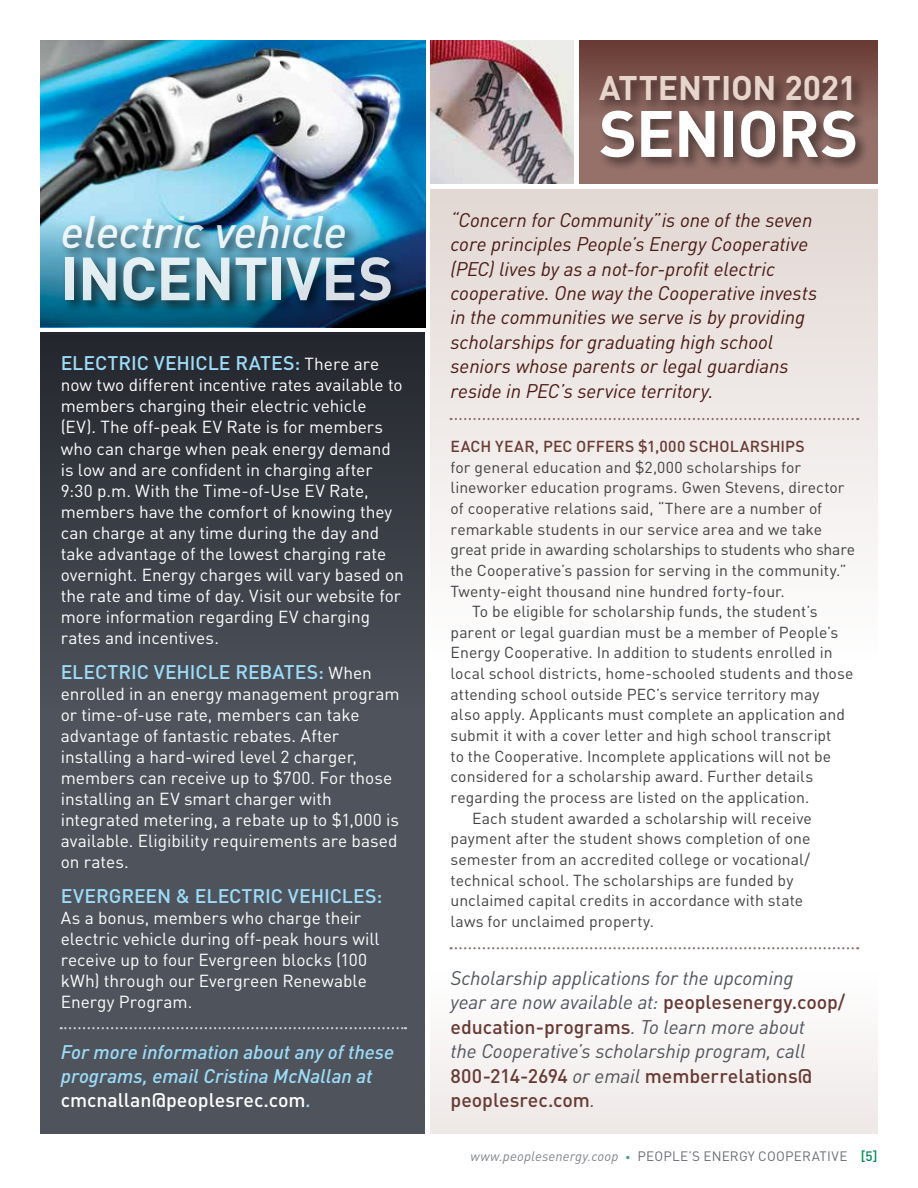
<style>
.page{position:relative;width:918px;height:1188px;background:#fff}
.page>*{position:absolute;margin:0;border:0;box-sizing:border-box;transform-origin:0 0}
.t1{font:700 64.5px "DIN";letter-spacing:-.015em;color:#fff}
.t2{font:700 60px "DIN";letter-spacing:-.01em;color:#fff}
.t3{font:italic 500 45px "DIN";letter-spacing:-.01em;color:#fff}
.t4{font:700 33.75px "DIN";letter-spacing:-.005em;color:#e7d4ca}
.t5{font:italic 19.5px/24.5px "DIN";letter-spacing:-.005em;color:#4a1913}
.t6{font:italic 19.5px/24.5px "DIN";letter-spacing:-.005em;color:#4f545c}
.t7{font:italic 500 19.5px/24px "DIN";color:#9ddcf9}
.t8{font:500 19.5px "DIN";letter-spacing:-.005em;color:#9ddcf9}
.t9{font:17.25px/21px "DIN";color:#fff}
.t10{font:15.75px "DIN";letter-spacing:.005em;color:#414042}
.t11{font:500 15.75px "DIN";letter-spacing:.01em;color:#673a33}
.t12{font:13.5px "DIN";letter-spacing:.015em;color:#696d75}
.s1{font-weight:400;font-size:17.25px;color:#fff}
.s2{font-style:normal;color:#fff}
.s3{font-weight:500;font-style:normal;color:#673a33}
.s4{font-style:italic;color:#7f838a}
.s5{font-size:10.5px;color:#47a581}
.s6{font-weight:500;color:#008752}
</style>
<div class="page">
<div style="left:579px;top:40px;width:299px;height:144px;background:#95716a"></div>
<div style="left:579px;top:40px;width:299px;height:82px;background:linear-gradient(to bottom,#663932,#936f68)"></div>
<div style="left:430px;top:189px;width:448px;height:473px;background:linear-gradient(to bottom,#e1d7d3,#fefefe)"></div>
<div style="left:430px;top:972px;width:448px;height:162px;background:#f6f3f2"></div>
<img style="left:430px;top:40px;width:144px;height:144px">
<div style="left:596px;top:72px;width:273px;height:100px;background:#000;opacity:.5"></div>
<svg style="left:451px;top:418px;width:407px;height:2px"></svg>
<img style="left:40px;top:40px;width:385px;height:179px">
<svg style="left:40px;top:219px;width:385px;height:108px;background:#154d6b"></svg>
<div style="left:40px;top:332px;width:385px;height:802px;background:#4f545c"></div>
<div style="left:40px;top:332px;width:385px;height:378px;background:linear-gradient(to bottom,#23262c,#4e535b)"></div>
<div style="left:60px;top:212px;width:344px;height:104px;background:#000;opacity:.75"></div>
<svg style="left:61px;top:1027px;width:345px;height:2px"></svg>
<svg style="left:451px;top:947px;width:407px;height:2px"></svg>
<h3 class="t3" style="left:61px;top:203px;width:288px">electric vehicle</h3>
<h2 class="t2" style="left:61px;top:239px;width:334px">INCENTIVES</h2>
<p class="t8" style="left:61px;top:351px;width:320px">ELECTRIC VEHICLE RATES: <span class="s1">There are</span></p>
<p class="t9" style="left:61px;top:374px;width:345px">now two different incentive rates available to members charging their electric vehicle (EV). The off-peak EV Rate is for members who can charge when peak energy demand is low and are confident in charging after 9:30 p.m. With the Time-of-Use EV Rate, members have the comfort of knowing they can charge at any time during the day and take advantage of the lowest charging rate overnight. Energy charges will vary based on the rate and time of day. Visit our website for more information regarding EV charging rates and incentives.</p>
<p class="t8" style="left:61px;top:659px;width:313px">ELECTRIC VEHICLE REBATES: <span class="s1">When</span></p>
<p class="t9" style="left:61px;top:683px;width:340px">enrolled in an energy management program or time-of-use rate, members can take advantage of fantastic rebates. After installing a hard-wired level 2 charger, members can receive up to $700. For those installing an EV smart charger with integrated metering, a rebate up to $1,000 is available. Eligibility requirements are based on rates.</p>
<p class="t8" style="left:61px;top:883px;width:323px">EVERGREEN &amp; ELECTRIC VEHICLES:</p>
<p class="t9" style="left:61px;top:907px;width:320px">As a bonus, members who charge their electric vehicle during off-peak hours will receive up to four Evergreen blocks (100 kWh) through our Evergreen Renewable Energy Program.</p>
<p class="t7" style="left:61px;top:1039px;width:335px">For more information about any of these programs, email Cristina McNallan at <span class="s2">cmcnallan@peoplesrec.com</span>.</p>
<h3 class="t4" style="left:599px;top:66px;width:259px">ATTENTION 2021</h3>
<h1 class="t1" style="left:599px;top:91px;width:261px">SENIORS</h1>
<p class="t5" style="left:451px;top:207px;width:368px">“Concern for Community”is one of the seven core principles People’s Energy Cooperative (PEC) lives by as a not-for-profit electric cooperative. One way the Cooperative invests in the communities we serve is by providing scholarships for graduating high school seniors whose parents or legal guardians reside in PEC’s service territory.</p>
<p class="t11" style="left:451px;top:436px;width:356px">EACH YEAR, PEC OFFERS $1,000 SCHOLARSHIPS</p>
<p class="t10" style="left:451px;top:457px;width:352px">for general education and $2,000 scholarships for</p>
<p class="t10" style="left:451px;top:478px;width:396px">lineworker education programs. Gwen Stevens, director</p>
<p class="t10" style="left:451px;top:498px;width:373px">of cooperative relations said, “There are a number of</p>
<p class="t10" style="left:451px;top:519px;width:373px">remarkable students in our service area and we take</p>
<p class="t10" style="left:451px;top:540px;width:406px">great pride in awarding scholarships to students who share</p>
<p class="t10" style="left:451px;top:560px;width:398px">the Cooperative’s passion for serving in the community.”</p>
<p class="t10" style="left:451px;top:581px;width:336px">Twenty-eight thousand nine hundred forty-four.</p>
<p class="t10" style="left:472px;top:602px;width:347px">To be eligible for scholarship funds, the student’s</p>
<p class="t10" style="left:451px;top:622px;width:389px">parent or legal guardian must be a member of People’s</p>
<p class="t10" style="left:451px;top:643px;width:384px">Energy Cooperative. In addition to students enrolled in</p>
<p class="t10" style="left:451px;top:664px;width:404px">local school districts, home-schooled students and those</p>
<p class="t10" style="left:451px;top:684px;width:370px">attending school outside PEC’s service territory may</p>
<p class="t10" style="left:451px;top:705px;width:396px">also apply. Applicants must complete an application and</p>
<p class="t10" style="left:451px;top:726px;width:382px">submit it with a cover letter and high school transcript</p>
<p class="t10" style="left:451px;top:746px;width:382px">to the Cooperative. Incomplete applications will not be</p>
<p class="t10" style="left:451px;top:767px;width:364px">considered for a scholarship award. Further details</p>
<p class="t10" style="left:451px;top:787px;width:360px">regarding the process are listed on the application.</p>
<p class="t10" style="left:472px;top:808px;width:341px">Each student awarded a scholarship will receive</p>
<p class="t10" style="left:451px;top:829px;width:361px">payment after the student shows completion of one</p>
<p class="t10" style="left:451px;top:849px;width:361px">semester from an accredited college or vocational/</p>
<p class="t10" style="left:451px;top:870px;width:344px">technical school. The scholarships are funded by</p>
<p class="t10" style="left:451px;top:891px;width:354px">unclaimed capital credits in accordance with state</p>
<p class="t10" style="left:451px;top:911px;width:205px">laws for unclaimed property.</p>
<p class="t6" style="left:451px;top:965px;width:396px">Scholarship applications for the upcoming<br>year are now available at: <span class="s3">peoplesenergy.coop/ education-programs</span>. To learn more about<br>the Cooperative’s scholarship program, call <span class="s3">800-214-2694</span> or email <span class="s3">memberrelations@ peoplesrec.com</span>.</p>
<p class="t12" style="left:470px;top:1148px;width:409px"><span class="s4">www.peoplesenergy.coop</span> <span class="s5">•</span> PEOPLE’S ENERGY COOPERATIVE <span class="s6">[5]</span></p>
</div>
